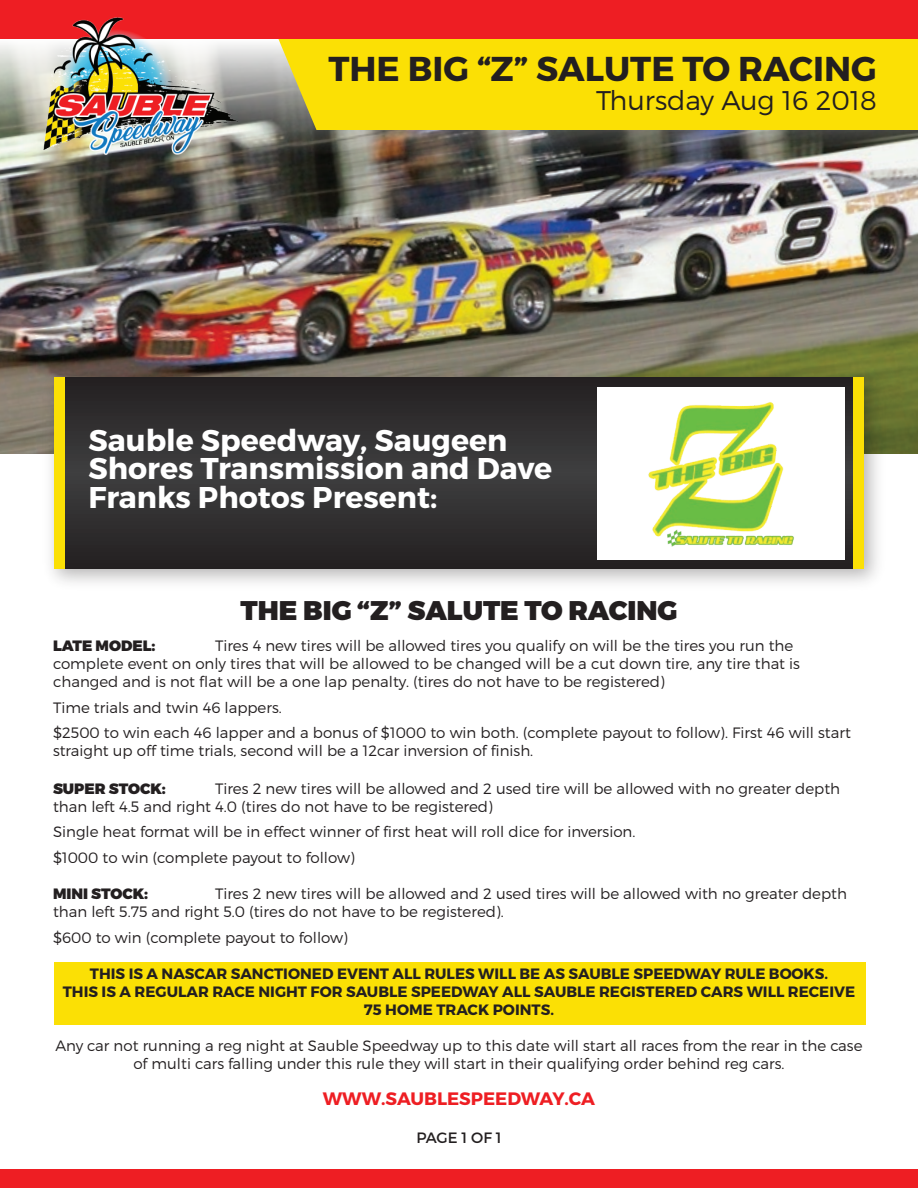
<style>
.page{position:relative;width:918px;height:1188px;background:#fff}
.page>*{position:absolute;margin:0;border:0;box-sizing:border-box;transform-origin:0 0}
.t1{font:700 34.5px "Montserrat";color:#231f20}
.t2{font:700 30px/28.5px "Montserrat";color:#fff}
.t3{font:900 27px "Montserrat";color:#231f20}
.t4{font:300 27px "Montserrat";color:#231f20}
.t5{font:700 18px "Montserrat";color:#ee1e23}
.t6{font:300 15px/18px "Montserrat";color:#231f20}
.t7{font:700 15px/18px "Montserrat";color:#231f20;text-align:center}
.t8{font:900 15px "Montserrat";color:#231f20}
.t9{font:15px "Montserrat";letter-spacing:-.01em;color:#231f20}
</style>
<div class="page">
<div style="left:54px;top:962px;width:812px;height:62px;background:#fbe005"></div>
<img style="left:0;top:155px;width:918px;height:299px">
<svg style="left:0;top:44px;width:918px;height:111px"></svg>
<div style="left:262px;top:39px;width:656px;height:91px;background:#fbe005"></div>
<div style="left:0;top:0;width:918px;height:39px;background:#ee1e23"></div>
<img style="left:43px;top:18px;width:195px;height:137px">
<div style="left:0;top:1169px;width:918px;height:19px;background:#ee1e23"></div>
<img style="left:37px;top:360px;width:855px;height:223px">
<svg style="left:64px;top:377px;width:790px;height:192px"></svg>
<div style="left:54px;top:377px;width:10px;height:192px;background:#fbe005"></div>
<div style="left:854px;top:377px;width:10px;height:192px;background:#fbe005"></div>
<div style="left:597px;top:387px;width:247px;height:173px;background:#fff"></div>
<img style="left:648px;top:402px;width:146px;height:145px">
<h1 class="t1" style="left:328px;top:48px;width:550px">THE BIG “Z” SALUTE TO RACING</h1>
<h3 class="t4" style="left:596px;top:84px;width:282px">Thursday Aug 16 2018</h3>
<h2 class="t2" style="left:88px;top:426px;width:465px">Sauble Speedway, Saugeen<br>Shores Transmission and Dave<br>Franks Photos Present:</h2>
<h3 class="t3" style="left:241px;top:594px;width:438px">THE BIG “Z” SALUTE TO RACING</h3>
<p class="t6" style="left:53px;top:637px;width:749px;text-indent:162px">Tires 4 new tires will be allowed tires you qualify on will be the tires you run the complete event on only tires that will be allowed to be changed will be a cut down tire, any tire that is changed and is not flat will be a one lap penalty. (tires do not have to be registered)</p>
<p class="t6" style="left:53px;top:694px;width:799px;line-height:25.5px">Time trials and twin 46 lappers.<br>$2500 to win each 46 lapper and a bonus of $1000 to win both. (complete payout to follow). First 46 will start</p>
<p class="t6" style="left:53px;top:742px;width:482px">straight up off time trials, second will be a 12car inversion of finish.</p>
<p class="t8" style="left:53px;top:779px;width:114px">SUPER STOCK:</p>
<p class="t8" style="left:53px;top:637px;width:104px">LATE MODEL:</p>
<p class="t6" style="left:53px;top:779px;width:789px;text-indent:162px">Tires 2 new tires will be allowed and 2 used tire will be allowed with no greater depth than left 4.5 and right 4.0 (tires do not have to be registered)</p>
<p class="t6" style="left:53px;top:819px;width:584px;line-height:25.5px">Single heat format will be in effect winner of first heat will roll dice for inversion. $1000 to win (complete payout to follow)</p>
<p class="t8" style="left:53px;top:884px;width:97px">MINI STOCK:</p>
<p class="t6" style="left:53px;top:884px;width:795px;text-indent:162px">Tires 2 new tires will be allowed and 2 used tires will be allowed with no greater depth than left 5.75 and right 5.0 (tires do not have to be registered).</p>
<p class="t6" style="left:53px;top:928px;width:297px">$600 to win (complete payout to follow)</p>
<p class="t7" style="left:63px;top:964px;width:794px">THIS IS A NASCAR SANCTIONED EVENT ALL RULES WILL BE AS SAUBLE SPEEDWAY RULE BOOKS.<br>THIS IS A REGULAR RACE NIGHT FOR SAUBLE SPEEDWAY ALL SAUBLE REGISTERED CARS WILL RECEIVE<br>75 HOME TRACK POINTS.</p>
<p class="t6" style="left:55px;top:1036px;width:809px;text-align:center">Any car not running a reg night at Sauble Speedway up to this date will start all races from the rear in the case of multi cars falling under this rule they will start in their qualifying order behind reg cars.</p>
<p class="t5" style="left:323px;top:1087px;width:274px">WWW.SAUBLESPEEDWAY.CA</p>
<p class="t9" style="left:416px;top:1129px;width:87px">PAGE 1 OF 1</p>
</div>
